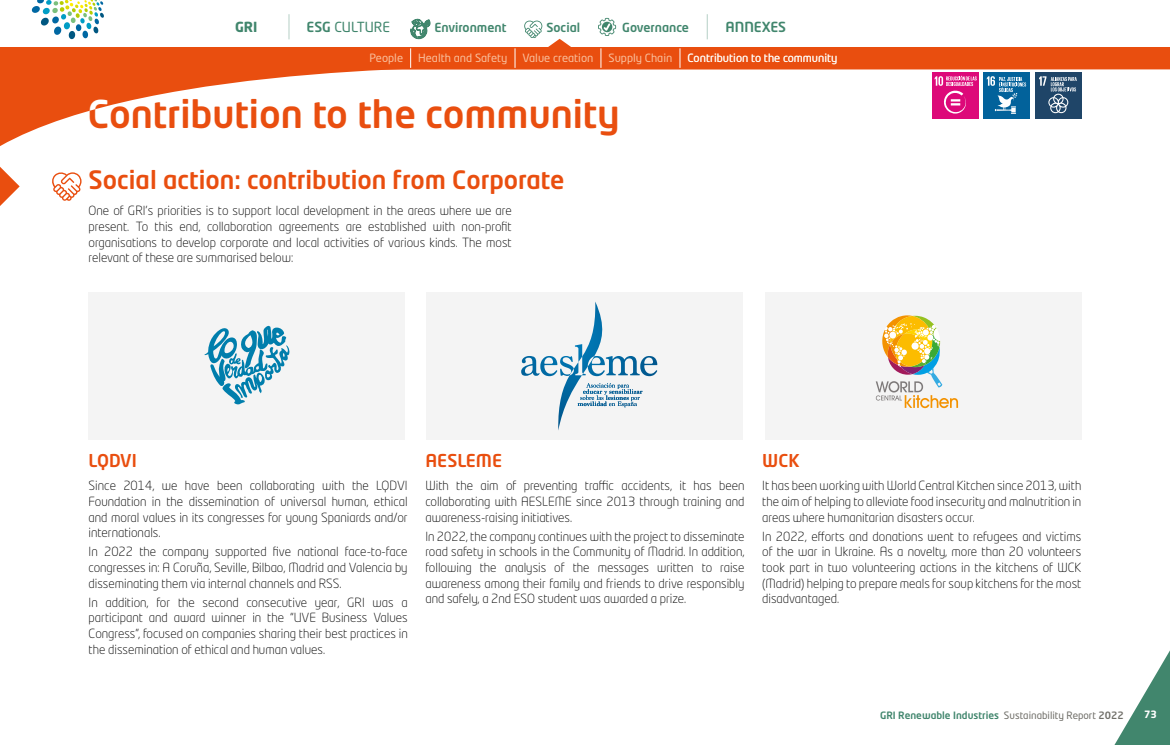
<style>
.page{position:relative;width:1170px;height:745px;background:#fff}
.page>*{position:absolute;margin:0;border:0;box-sizing:border-box;transform-origin:0 0}
.t1{font:500 37.88px "Neo Tech Std";color:#e94e0f}
.t2{font:500 25px "Neo Tech Std";color:#e94e0f}
.t3{font:500 17.5px "Neo Tech Std";color:#e94e0f}
.t4{font:13.75px "Neo Tech Std";color:#41866d}
.t5{font:500 13.75px "Neo Tech Std";color:#41866d}
.t6{font:700 13.75px "Neo Tech Std";color:#41866d}
.t7{font:300 12.5px/15.6px "Neo Tech Std";color:#000;text-align:justify}
.t8{font:500 12.38px "Neo Tech Std";color:#41866d}
.t9{font:11.25px "Neo Tech Std";color:#f9bf9c}
.t10{font:11.25px "Neo Tech Std";color:#fff}
.t11{font:500 10px "Neo Tech Std";color:#41866d}
.t12{font:700 10px "Neo Tech Std";color:#fff}
.s1{font-weight:500}
.s2{color:#fff}
.s3{font-weight:400;color:#6f6e68}
.s4{color:#6f6e68}
</style>
<div class="page">
<div style="left:89px;top:292px;width:316px;height:147px;background:#f4f4f4"></div>
<div style="left:426px;top:292px;width:317px;height:147px;background:#f4f4f4"></div>
<div style="left:764px;top:292px;width:317px;height:147px;background:#f4f4f4"></div>
<svg style="left:875px;top:315px;width:82px;height:93px"></svg>
<svg style="left:204px;top:325px;width:86px;height:80px"></svg>
<svg style="left:557px;top:302px;width:100px;height:128px"></svg>
<svg style="left:0;top:167px;width:20px;height:39px"></svg>
<svg style="left:0;top:70px;width:380px;height:76px"></svg>
<svg style="left:52px;top:172px;width:29px;height:29px"></svg>
<div style="left:932px;top:72px;width:46px;height:47px;background:#dd0979"></div>
<svg style="left:934px;top:76px;width:42px;height:37px"></svg>
<div style="left:983px;top:72px;width:46px;height:47px;background:#02629b"></div>
<svg style="left:986px;top:76px;width:40px;height:38px"></svg>
<div style="left:1034px;top:72px;width:47px;height:47px;background:#1f4568"></div>
<svg style="left:1039px;top:76px;width:37px;height:37px"></svg>
<div style="left:0;top:0;width:1169px;height:70px;background:#e94e0f"></div>
<div style="left:0;top:0;width:1169px;height:46px;background:#fff"></div>
<svg style="left:600px;top:48px;width:1px;height:20px"></svg>
<svg style="left:410px;top:48px;width:1px;height:20px"></svg>
<svg style="left:679px;top:48px;width:1px;height:20px"></svg>
<svg style="left:514px;top:48px;width:1px;height:20px"></svg>
<svg style="left:32px;top:0;width:72px;height:39px"></svg>
<svg style="left:288px;top:14px;width:1px;height:25px"></svg>
<svg style="left:706px;top:14px;width:1px;height:25px"></svg>
<svg style="left:410px;top:19px;width:20px;height:20px"></svg>
<svg style="left:523px;top:20px;width:49px;height:27px"></svg>
<svg style="left:598px;top:18px;width:18px;height:18px"></svg>
<svg style="left:1115px;top:652px;width:54px;height:92px"></svg>
<p class="t6" style="left:235px;top:18px;width:24px">GRI</p>
<p class="t4" style="left:306px;top:19px;width:85px"><span class="s1">ESG</span> CULTURE</p>
<p class="t8" style="left:434px;top:20px;width:74px">Environment</p>
<p class="t8" style="left:546px;top:20px;width:35px">Social</p>
<p class="t8" style="left:622px;top:20px;width:68px">Governance</p>
<p class="t5" style="left:725px;top:19px;width:62px">ANNEXES</p>
<p class="t10" style="left:687px;top:51px;width:151px">Contribution to the community</p>
<p class="t9" style="left:369px;top:51px;width:35px">People</p>
<p class="t9" style="left:418px;top:51px;width:91px">Health and Safety</p>
<p class="t9" style="left:522px;top:51px;width:72px">Value creation</p>
<p class="t9" style="left:608px;top:51px;width:65px">Supply Chain</p>
<h1 class="t1" style="left:88px;top:90px;width:533px"><span class="s2">C</span>ontribution to the community</h1>
<h2 class="t2" style="left:89px;top:164px;width:477px">Social action: contribution from Corporate</h2>
<p class="t7" style="left:89px;top:203px;width:424px">One of GRI’s priorities is to support local development in the areas where we are present. To this end, collaboration agreements are established with non-profit organisations to develop corporate and local activities of various kinds. The most relevant of these are summarised below:</p>
<h3 class="t3" style="left:89px;top:449px;width:50px">LQDVI</h3>
<p class="t7" style="left:89px;top:477px;width:320px">Since 2014, we have been collaborating with the LQDVI Foundation in the dissemination of universal human, ethical and moral values in its congresses for young Spaniards and/or internationals.</p>
<p class="t7" style="left:89px;top:543px;width:320px">In 2022 the company supported five national face-to-face congresses in: A Coruña, Seville, Bilbao, Madrid and Valencia by disseminating them via internal channels and RSS.</p>
<p class="t7" style="left:89px;top:594px;width:320px">In addition, for the second consecutive year, GRI was a participant and award winner in the “UVE Business Values Congress”, focused on companies sharing their best practices in the dissemination of ethical and human values.</p>
<h3 class="t3" style="left:425px;top:449px;width:78px">AESLEME</h3>
<p class="t7" style="left:425px;top:477px;width:320px">With the aim of preventing traffic accidents, it has been collaborating with AESLEME since 2013 through training and awareness-raising initiatives.</p>
<p class="t7" style="left:425px;top:528px;width:320px">In 2022, the company continues with the project to disseminate road safety in schools in the Community of Madrid. In addition, following the analysis of the messages written to raise awareness among their family and friends to drive responsibly and safely, a 2nd ESO student was awarded a prize.</p>
<h3 class="t3" style="left:762px;top:449px;width:39px">WCK</h3>
<p class="t7" style="left:762px;top:477px;width:320px">It has been working with World Central Kitchen since 2013, with the aim of helping to alleviate food insecurity and malnutrition in areas where humanitarian disasters occur.</p>
<p class="t7" style="left:762px;top:528px;width:320px">In 2022, efforts and donations went to refugees and victims of the war in Ukraine. As a novelty, more than 20 volunteers took part in two volunteering actions in the kitchens of WCK (Madrid) helping to prepare meals for soup kitchens for the most disadvantaged.</p>
<p class="t11" style="left:879px;top:708px;width:245px">GRI Renewable Industries <span class="s3">Sustainability Report</span> <span class="s4">2022</span></p>
<p class="t12" style="left:1143px;top:707px;width:14px">73</p>
</div>
